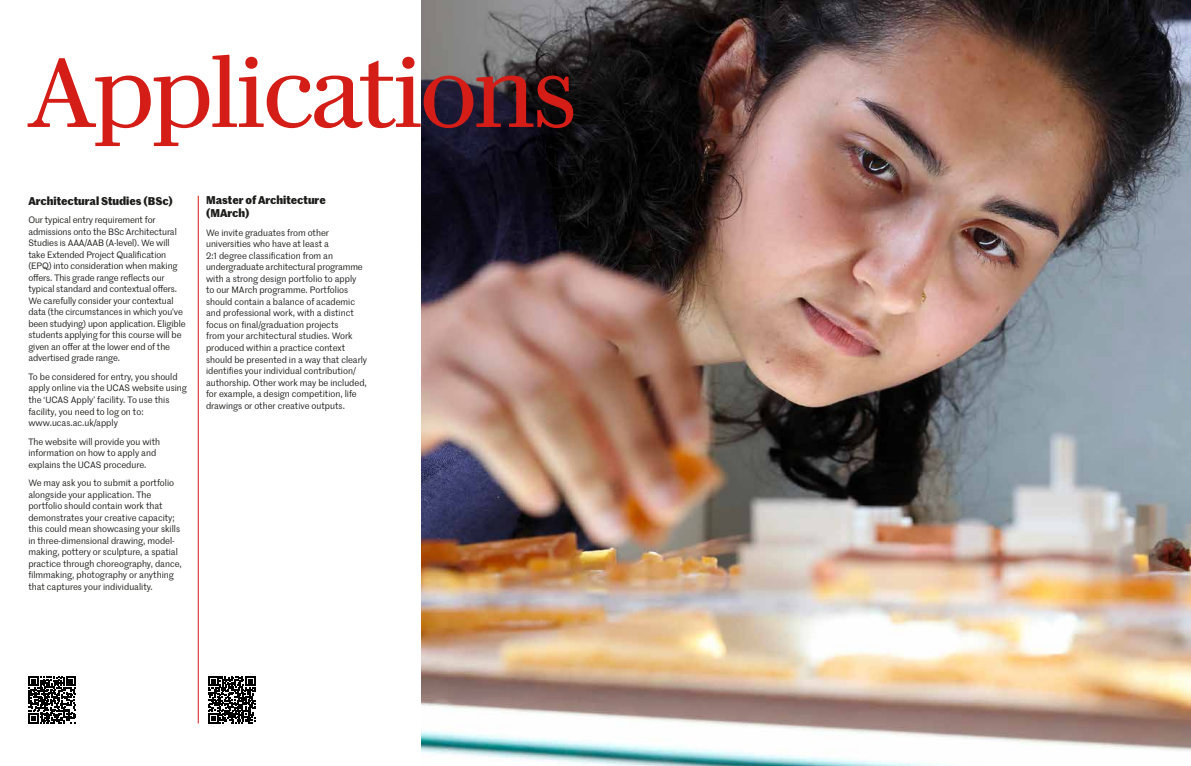
<style>
.page{position:relative;width:1191px;height:766px;background:#fff}
.page>*{position:absolute;margin:0;border:0;box-sizing:border-box;transform-origin:0 0}
.t1{font:98.4px "Darby Serif Text";letter-spacing:-.03em;color:#d51d17}
.t2{font:700 11px/13px "Marr Sans";color:#1d1d1b}
.t3{font:9px/11.5px "Marr Sans";color:#1d1d1b}
</style>
<div class="page">
<img style="left:421px;top:0;width:770px;height:765px">
<hr style="left:198px;top:196px;width:1px;height:527px;background:#d51d17">
<svg style="left:28px;top:676px;width:48px;height:48px"></svg>
<svg style="left:29px;top:676px;width:47px;height:47px"></svg>
<svg style="left:208px;top:676px;width:47px;height:47px"></svg>
<h1 class="t1" style="left:28px;top:21px;width:550px">Applications</h1>
<p class="t2" style="left:28px;top:193px;width:146px">Architectural Studies (BSc)</p>
<p class="t3" style="left:28px;top:214px;width:159px">Our typical entry requirement for admissions onto the BSc Architectural Studies is AAA/AAB (A-level). We will take Extended Project Qualification (EPQ) into consideration when making offers. This grade range reflects our typical standard and contextual offers.<br>We carefully consider your contextual data (the circumstances in which you’ve been studying) upon application. Eligible students applying for this course will be given an offer at the lower end of the advertised grade range.</p>
<p class="t3" style="left:28px;top:370px;width:160px">To be considered for entry, you should apply online via the UCAS website using the ‘UCAS Apply’ facility. To use this facility, you need to log on to: www.ucas.ac.uk/apply</p>
<p class="t3" style="left:28px;top:435px;width:133px">The website will provide you with information on how to apply and explains the UCAS procedure.</p>
<p class="t3" style="left:28px;top:476px;width:155px">We may ask you to submit a portfolio alongside your application. The portfolio should contain work that demonstrates your creative capacity; this could mean showcasing your skills in three-dimensional drawing, model&shy;making, pottery or sculpture, a spatial practice through choreography, dance, filmmaking, photography or anything that captures your individuality.</p>
<p class="t2" style="left:206px;top:193px;width:121px">Master of Architecture (MArch)</p>
<p class="t3" style="left:206px;top:226px;width:163px">We invite graduates from other universities who have at least a<br>2:1 degree classification from an undergraduate architectural programme with a strong design portfolio to apply<br>to our MArch programme. Portfolios should contain a balance of academic and professional work, with a distinct focus on final/graduation projects<br>from your architectural studies. Work produced within a practice context should be presented in a way that clearly identifies your individual contribution/ authorship. Other work may be included, for example, a design competition, life drawings or other creative outputs.</p>
</div>
